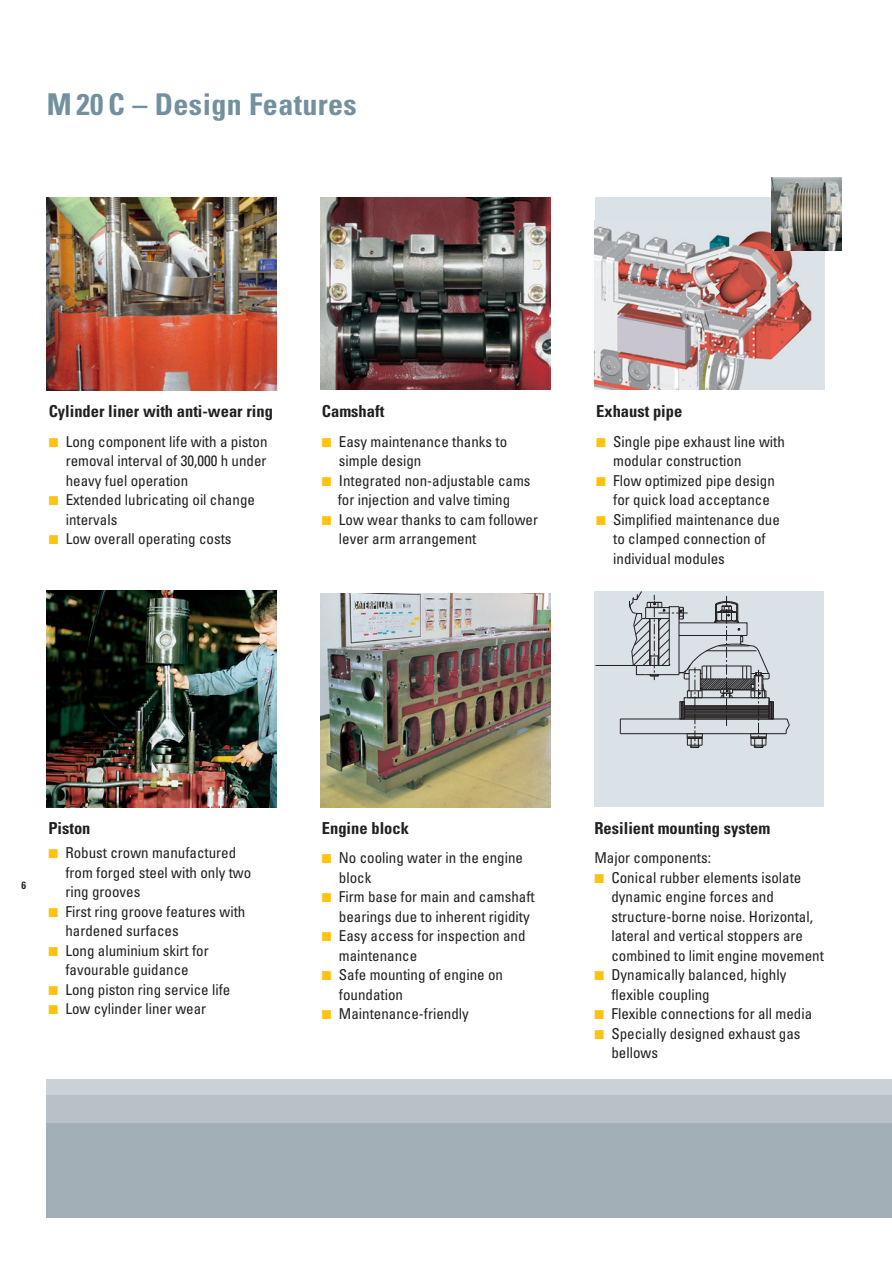
<style>
.page{position:relative;width:892px;height:1265px;background:#fff}
.page>*{position:absolute;margin:0;border:0;box-sizing:border-box;transform-origin:0 0}
.t1{font:700 condensed 30px "Univers";letter-spacing:.015em;color:#73909f}
.t2{font:700 condensed 16.5px "Univers";color:#231f20}
.t3{font:condensed 15px/19.5px "Univers";color:#231f20}
.t4{font:700 condensed 10.5px "Univers";color:#231f20}
.s1{color:#fec210}
</style>
<div class="page">
<div style="left:47px;top:1078px;width:845px;height:18px;background:#cbd2d7"></div>
<div style="left:47px;top:1097px;width:845px;height:120px;background:#a2afb7"></div>
<div style="left:47px;top:1094px;width:845px;height:28px;background:#b7c1c7"></div>
<img style="left:320px;top:197px;width:230px;height:193px">
<div style="left:595px;top:198px;width:229px;height:192px;background:#dae2e7"></div>
<img style="left:595px;top:226px;width:229px;height:163px">
<img style="left:46px;top:197px;width:230px;height:193px">
<div style="left:594px;top:590px;width:230px;height:216px;background:#dae2e7"></div>
<div style="left:768px;top:701px;width:6px;height:18px;border:1px solid #231f20"></div>
<svg style="left:620px;top:719px;width:1px;height:14px"></svg>
<hr style="left:595px;top:665px;width:41px;height:1px;background:#231f20">
<hr style="left:620px;top:718px;width:167px;height:1px;background:#231f20">
<hr style="left:620px;top:733px;width:166px;height:1px;background:#231f20">
<svg style="left:785px;top:718px;width:5px;height:16px"></svg>
<svg style="left:628px;top:590px;width:145px;height:158px"></svg>
<img style="left:320px;top:593px;width:230px;height:214px">
<img style="left:771px;top:177px;width:70px;height:73px">
<img style="left:46px;top:590px;width:231px;height:217px">
<h1 class="t1" style="left:47px;top:94px;width:312px">M 20 C – Design Features</h1>
<p class="t2" style="left:49px;top:405px;width:226px">Cylinder liner with anti-wear ring</p>
<p class="t3" style="left:66px;top:433px;width:203px;text-align:justify;text-indent:-17px"><span class="s1">■</span> Long component life with a piston removal interval of 30,000 h under heavy fuel operation</p>
<p class="t3" style="left:66px;top:491px;width:191px;text-indent:-17px"><span class="s1">■</span> Extended lubricating oil change intervals</p>
<p class="t3" style="left:49px;top:530px;width:184px"><span class="s1">■</span> Low overall operating costs</p>
<p class="t2" style="left:322px;top:405px;width:64px">Camshaft</p>
<p class="t3" style="left:339px;top:433px;width:170px;text-indent:-17px"><span class="s1">■</span> Easy maintenance thanks to simple design</p>
<p class="t3" style="left:322px;top:472px;width:210px;text-align:center"><span class="s1">■</span> Integrated non-adjustable cams for injection and valve timing</p>
<p class="t3" style="left:339px;top:511px;width:201px;text-indent:-17px"><span class="s1">■</span> Low wear thanks to cam follower lever arm arrangement</p>
<p class="t2" style="left:596px;top:405px;width:88px">Exhaust pipe</p>
<p class="t3" style="left:613px;top:433px;width:173px;text-indent:-17px"><span class="s1">■</span> Single pipe exhaust line with modular construction</p>
<p class="t3" style="left:613px;top:472px;width:163px;text-indent:-17px"><span class="s1">■</span> Flow optimized pipe design for quick load acceptance</p>
<p class="t3" style="left:613px;top:511px;width:168px;text-indent:-17px"><span class="s1">■</span> Simplified maintenance due to clamped connection of individual modules</p>
<p class="t4" style="left:22px;top:880px;width:6px">6</p>
<p class="t2" style="left:48px;top:822px;width:44px">Piston</p>
<p class="t3" style="left:65px;top:844px;width:187px;text-indent:-17px"><span class="s1">■</span> Robust crown manufactured from forged steel with only two ring grooves</p>
<p class="t3" style="left:65px;top:902px;width:181px;text-indent:-17px"><span class="s1">■</span> First ring groove features with hardened surfaces</p>
<p class="t3" style="left:48px;top:941px;width:162px;text-align:center"><span class="s1">■</span> Long aluminium skirt for favourable guidance</p>
<p class="t3" style="left:48px;top:980px;width:183px"><span class="s1">■</span> Long piston ring service life</p>
<p class="t3" style="left:48px;top:1000px;width:159px"><span class="s1">■</span> Low cylinder liner wear</p>
<p class="t2" style="left:322px;top:822px;width:89px">Engine block</p>
<p class="t3" style="left:339px;top:849px;width:186px;text-indent:-17px"><span class="s1">■</span> No cooling water in the engine block</p>
<p class="t3" style="left:339px;top:888px;width:197px;text-indent:-17px"><span class="s1">■</span> Firm base for main and camshaft bearings due to inherent rigidity</p>
<p class="t3" style="left:339px;top:927px;width:188px;text-indent:-17px"><span class="s1">■</span> Easy access for inspection and maintenance</p>
<p class="t3" style="left:339px;top:966px;width:166px;text-indent:-17px"><span class="s1">■</span> Safe mounting of engine on foundation</p>
<p class="t3" style="left:322px;top:1005px;width:148px"><span class="s1">■</span> Maintenance-friendly</p>
<p class="t2" style="left:594px;top:822px;width:177px">Resilient mounting system</p>
<p class="t3" style="left:594px;top:849px;width:118px">Major components:</p>
<p class="t3" style="left:611px;top:869px;width:214px;text-indent:-17px"><span class="s1">■</span> Conical rubber elements isolate dynamic engine forces and structure-borne noise. Horizontal, lateral and vertical stoppers are combined to limit engine movement</p>
<p class="t3" style="left:611px;top:966px;width:176px;text-indent:-17px"><span class="s1">■</span> Dynamically balanced, highly flexible coupling</p>
<p class="t3" style="left:594px;top:1005px;width:219px"><span class="s1">■</span> Flexible connections for all media</p>
<p class="t3" style="left:611px;top:1025px;width:191px;text-indent:-17px"><span class="s1">■</span> Specially designed exhaust gas bellows</p>
</div>
